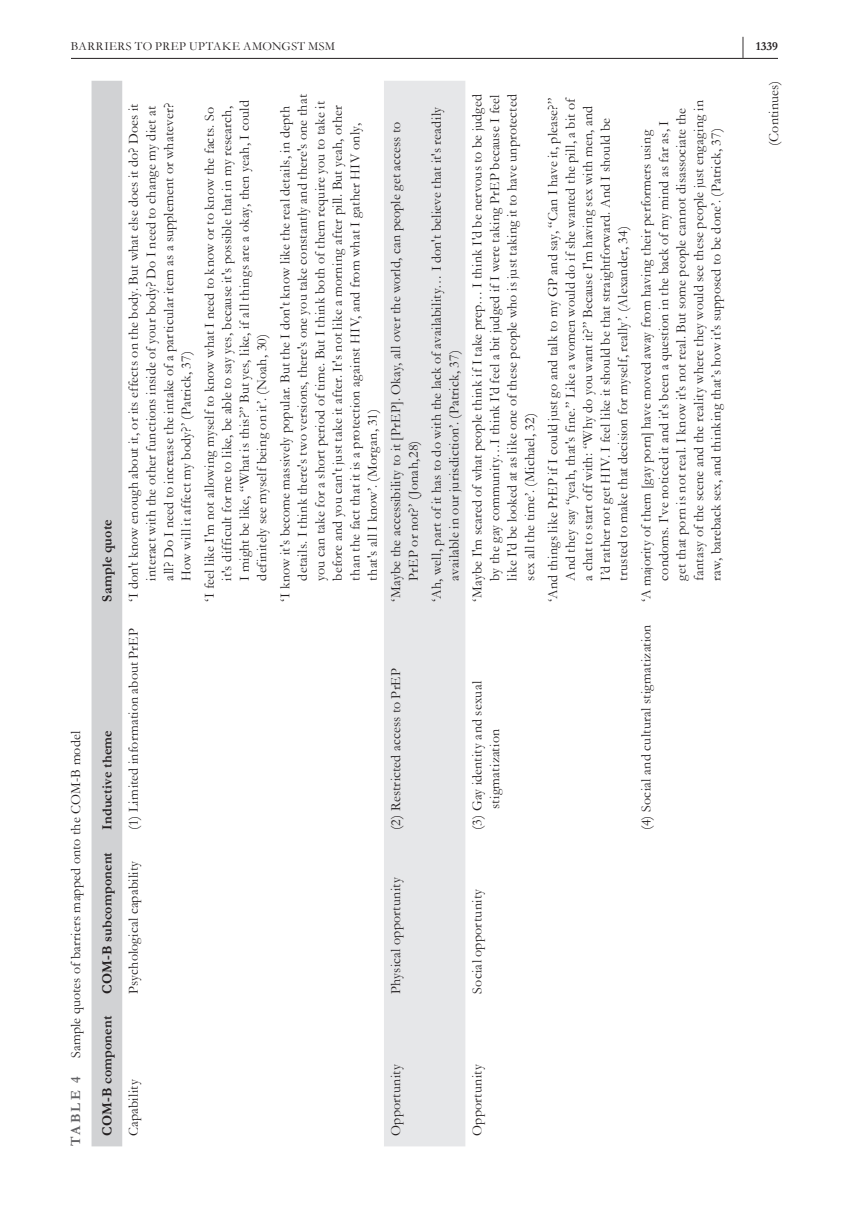
<style>
.page{position:relative;width:849px;height:1221px;background:#fff}
.page>*{position:absolute;margin:0;border:0;box-sizing:border-box;transform-origin:0 0}
.t1{font:14px/17.5px "Garamond";letter-spacing:.015em;color:#231f20}
.t2{font:700 14px "Garamond";letter-spacing:.01em;color:#231f20}
.t3{font:700 14px "Garamond";color:#636366}
.t4{font:12.25px "Garamond";letter-spacing:.035em;color:#231f20}
.t5{font:700 12.25px "Garamond";color:#231f20}
.s1{font-size:23.62px}
</style>
<div class="page">
<hr style="left:71px;top:58px;width:706px;height:1px;background:#231f20">
<div style="left:91px;top:81px;width:31px;height:1065px;background:#d1d2d4"></div>
<div style="left:384px;top:81px;width:81px;height:1065px;background:#e6e7e9"></div>
<p class="t4" style="left:71px;top:38px;width:265px">BARRIERS TO PREP UPTAKE AMONGST MSM</p>
<p class="t5" style="left:740px;top:38px;width:39px"><span class="s1">|</span> 1339</p>
<p class="t1" style="left:67px;top:1058px;width:329px;rotate:-90deg">Sample quotes of barriers mapped onto the COM-B model</p>
<p class="t3" style="left:66px;top:1146px;width:72px;rotate:-90deg">TABLE 4</p>
<p class="t2" style="left:97px;top:601px;width:84px;rotate:-90deg">Sample quote</p>
<p class="t2" style="left:97px;top:830px;width:101px;rotate:-90deg">Inductive theme</p>
<p class="t2" style="left:97px;top:993px;width:143px;rotate:-90deg">COM-B subcomponent</p>
<p class="t2" style="left:97px;top:1135px;width:121px;rotate:-90deg">COM-B component</p>
<p class="t1" style="left:124px;top:580px;width:478px;text-indent:-21px;rotate:-90deg">‘I don't know enough about it, or its effects on the body. But what else does it do? Does it interact with the other functions inside of your body? Do I need to change my diet at all? Do I need to increase the intake of a particular item as a supplement or whatever?<br>How will it affect my body?’ (Patrick, 37)</p>
<p class="t1" style="left:200px;top:580px;width:482px;text-indent:-21px;rotate:-90deg">‘I feel like I'm not allowing myself to know what I need to know or to know the facts. So it's difficult for me to like, be able to say yes, because it's possible that in my research, I might be like, “What is this?” But yes, like, if all things are a okay, then yeah, I could definitely see myself being on it’. (Noah, 30)</p>
<p class="t1" style="left:276px;top:580px;width:487px;text-indent:-21px;rotate:-90deg">‘I know it's become massively popular. But the I don't know like the real details, in depth details. I think there's two versions, there's one you take constantly and there's one that you can take for a short period of time. But I think both of them require you to take it before and you can't just take it after. It's not like a morning after pill. But yeah, other than the fact that it is a protection against HIV, and from what I gather HIV only, that's all I know’. (Morgan, 31)</p>
<p class="t1" style="left:386px;top:580px;width:460px;text-indent:-21px;rotate:-90deg">‘Maybe the accessibility to it [PrEP]. Okay, all over the world, can people get access to<br>PrEP or not?’ (Jonah,28)</p>
<p class="t1" style="left:427px;top:580px;width:475px;text-indent:-21px;rotate:-90deg">‘Ah, well, part of it has to do with the lack of availability… I don't believe that it's readily available in our jurisdiction’. (Patrick, 37)</p>
<p class="t1" style="left:468px;top:580px;width:488px;text-align:justify;text-indent:-21px;rotate:-90deg">‘Maybe I'm scared of what people think if I take prep… I think I'd be nervous to be judged by the gay community…I think I'd feel a bit judged if I were taking PrEP because I feel like I'd be looked at as like one of these people who is just taking it to have unprotected sex all the time’. (Michael, 32)</p>
<p class="t1" style="left:543px;top:580px;width:484px;text-indent:-21px;rotate:-90deg">‘And things like PrEP if I could just go and talk to my GP and say, “Can I have it, please?” And they say “yeah, that's fine.” Like a women would do if she wanted the pill, a bit of a chat to start off with: “Why do you want it?” Because I'm having sex with men, and I’d rather not get HIV. I feel like it should be that straightforward. And I should be trusted to make that decision for myself, really’. (Alexander, 34)</p>
<p class="t1" style="left:124px;top:830px;width:203px;rotate:-90deg">(1) Limited information about PrEP</p>
<p class="t1" style="left:386px;top:830px;width:163px;rotate:-90deg">(2) Restricted access to PrEP</p>
<p class="t1" style="left:468px;top:809px;width:129px;text-indent:-21px;rotate:-90deg">(3) Gay identity and sexual stigmatization</p>
<p class="t1" style="left:636px;top:580px;width:482px;text-indent:-21px;rotate:-90deg">‘A majority of them [gay porn] have moved away from having their performers using condoms. I've noticed it and it's been a question in the back of my mind as far as, I<br>get that porn is not real. I know it's not real. But some people cannot disassociate the fantasy of the scene and the reality where they would see these people just engaging in raw, bareback sex, and thinking that’s how it's supposed to be done’. (Patrick, 37)</p>
<p class="t1" style="left:636px;top:830px;width:207px;rotate:-90deg">(4) Social and cultural stigmatization</p>
<p class="t1" style="left:124px;top:993px;width:135px;rotate:-90deg">Psychological capability</p>
<p class="t1" style="left:386px;top:993px;width:118px;rotate:-90deg">Physical opportunity</p>
<p class="t1" style="left:468px;top:993px;width:107px;rotate:-90deg">Social opportunity</p>
<p class="t1" style="left:124px;top:1135px;width:58px;rotate:-90deg">Capability</p>
<p class="t1" style="left:386px;top:1135px;width:74px;rotate:-90deg">Opportunity</p>
<p class="t1" style="left:468px;top:1135px;width:74px;rotate:-90deg">Opportunity</p>
<p class="t1" style="left:764px;top:146px;width:67px;rotate:-90deg">(Continues)</p>
</div>
